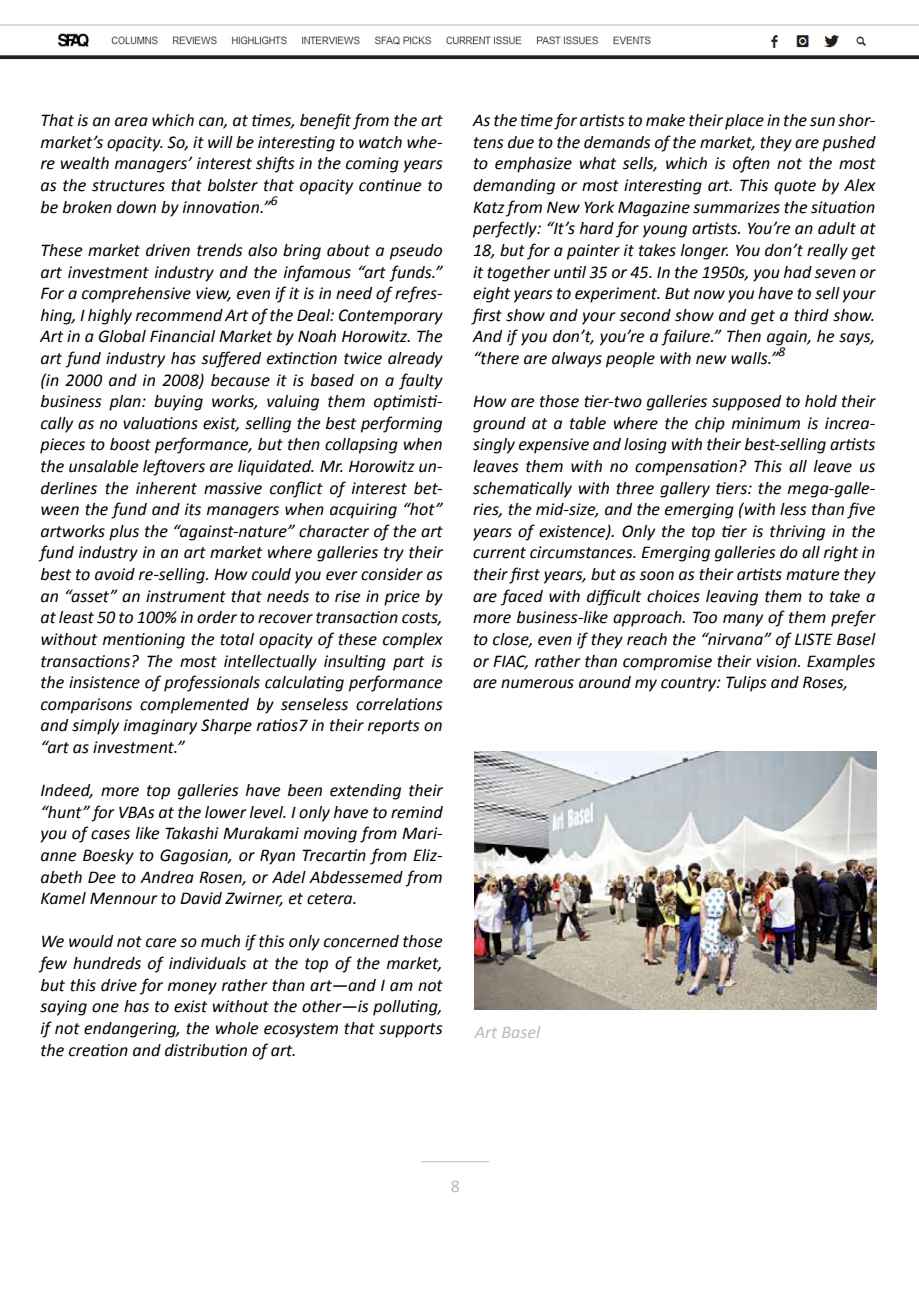
<style>
.page{position:relative;width:919px;height:1289px;background:#fff}
.page>*{position:absolute;margin:0;border:0;box-sizing:border-box;transform-origin:0 0}
.t1{font:italic 18px/21.6px "Calibri";color:#000;text-align:justify}
.t2{font:italic 18px "Calibri";color:#bababa}
.t3{font:18px "Calibri";color:#bababa}
</style>
<div class="page">
<hr style="left:421px;top:1161px;width:68px;height:1px;background:#bababa">
<img style="left:474px;top:752px;width:402px;height:257px">
<img style="left:0;top:24px;width:918px;height:36px">
<p class="t1" style="left:40px;top:109px;width:404px">That is an area which can, at times, benefit from the art market’s opacity. So, it will be interesting to watch whe&shy;re wealth managers’ interest shifts in the coming years as the structures that bolster that opacity continue to be broken down by innovation.”<sup>6</sup></p>
<p class="t1" style="left:40px;top:238px;width:404px">These market driven trends also bring about a pseudo art investment industry and the infamous “art funds.” For a comprehensive view, even if it is in need of refres&shy;hing, I highly recommend Art of the Deal: Contemporary Art in a Global Financial Market by Noah Horowitz. The art fund industry has suffered extinction twice already (in 2000 and in 2008) because it is based on a faulty business plan: buying works, valuing them optimisti&shy;cally as no valuations exist, selling the best performing pieces to boost performance, but then collapsing when the unsalable leftovers are liquidated. Mr. Horowitz un&shy;derlines the inherent massive conflict of interest bet&shy;ween the fund and its managers when acquiring “hot” artworks plus the “against-nature” character of the art fund industry in an art market where galleries try their best to avoid re-selling. How could you ever consider as an “asset” an instrument that needs to rise in price by at least 50 to 100% in order to recover transaction costs, without mentioning the total opacity of these complex transactions? The most intellectually insulting part is the insistence of professionals calculating performance comparisons complemented by senseless correlations and simply imaginary Sharpe ratios7 in their reports on “art as investment.”</p>
<p class="t1" style="left:40px;top:778px;width:404px">Indeed, more top galleries have been extending their “hunt” for VBAs at the lower level. I only have to remind you of cases like Takashi Murakami moving from Mari&shy;anne Boesky to Gagosian, or Ryan Trecartin from Eliz&shy;abeth Dee to Andrea Rosen, or Adel Abdessemed from Kamel Mennour to David Zwirner, et cetera.</p>
<p class="t1" style="left:40px;top:930px;width:404px">We would not care so much if this only concerned those few hundreds of individuals at the top of the market, but this drive for money rather than art—and I am not saying one has to exist without the other—is polluting, if not endangering, the whole ecosystem that supports the creation and distribution of art.</p>
<p class="t1" style="left:473px;top:109px;width:404px">As the time for artists to make their place in the sun shor&shy;tens due to the demands of the market, they are pushed to emphasize what sells, which is often not the most demanding or most interesting art. This quote by Alex Katz from New York Magazine summarizes the situation perfectly: “It’s hard for young artists. You’re an adult at 18, but for a painter it takes longer. You don’t really get it together until 35 or 45. In the 1950s, you had seven or eight years to experiment. But now you have to sell your first show and your second show and get a third show.<br>And if you don’t, you’re a failure.” Then again, he says, “there are always people with new walls.”<sup>8</sup></p>
<p class="t1" style="left:473px;top:390px;width:404px">How are those tier-two galleries supposed to hold their ground at a table where the chip minimum is increa&shy;singly expensive and losing with their best-selling artists leaves them with no compensation? This all leave us schematically with three gallery tiers: the mega-galle&shy;ries, the mid-size, and the emerging (with less than five years of existence). Only the top tier is thriving in the current circumstances. Emerging galleries do all right in their first years, but as soon as their artists mature they are faced with difficult choices leaving them to take a more business-like approach. Too many of them prefer to close, even if they reach the “nirvana” of LISTE Basel or FIAC, rather than compromise their vision. Examples are numerous around my country: Tulips and Roses,</p>
<p class="t2" style="left:474px;top:1019px;width:67px">Art Basel</p>
<p class="t3" style="left:450px;top:1174px;width:11px">8</p>
</div>
